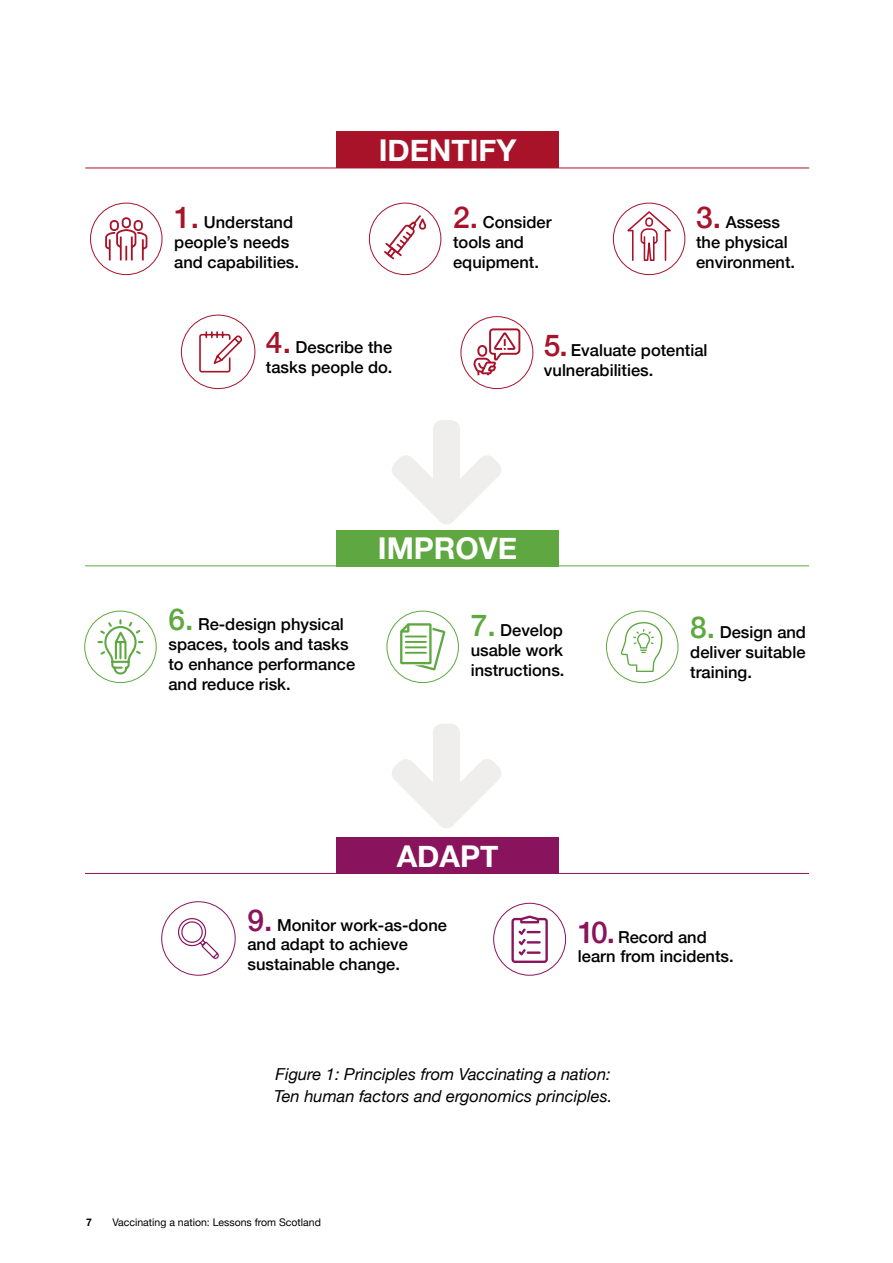
<style>
.page{position:relative;width:893px;height:1263px;background:#fff}
.page>*{position:absolute;margin:0;border:0;box-sizing:border-box;transform-origin:0 0}
.t1{font:700 30px "Helvetica Neue";color:#fff}
.t2{font:500 16.5px/19.8px "Helvetica Neue";color:#000}
.t3{font:italic 16.5px/22.5px "Helvetica Neue";color:#000}
.t4{font:10.5px "Helvetica Neue";color:#000}
.t5{font:700 10.5px "Helvetica Neue";color:#000}
.s1{font-size:30px;color:#a9132a}
.s2{font-size:30px;color:#5fa841}
.s3{font-size:30px;color:#89135c}
</style>
<div class="page">
<svg style="left:392px;top:420px;width:109px;height:104px"></svg>
<svg style="left:511px;top:915px;width:37px;height:48px"></svg>
<hr style="left:527px;top:951px;width:14px;height:3px;background:#89135c">
<div style="left:493px;top:903px;width:73px;height:73px;border:1px solid #89135c;border-radius:50%"></div>
<svg style="left:105px;top:217px;width:43px;height:44px"></svg>
<div style="left:90px;top:203px;width:72px;height:72px;border:1px solid #a9132a;border-radius:50%"></div>
<svg style="left:384px;top:215px;width:42px;height:44px"></svg>
<div style="left:369px;top:203px;width:72px;height:72px;border:1px solid #a9132a;border-radius:50%"></div>
<svg style="left:624px;top:210px;width:50px;height:51px"></svg>
<div style="left:613px;top:203px;width:72px;height:72px;border:1px solid #a9132a;border-radius:50%"></div>
<svg style="left:199px;top:331px;width:43px;height:42px"></svg>
<div style="left:181px;top:315px;width:74px;height:74px;border:1px solid #a9132a;border-radius:50%"></div>
<svg style="left:472px;top:327px;width:49px;height:49px"></svg>
<div style="left:460px;top:316px;width:73px;height:73px;border:1px solid #a9132a;border-radius:50%"></div>
<svg style="left:96px;top:618px;width:49px;height:57px"></svg>
<div style="left:84px;top:611px;width:73px;height:72px;border:1px solid #5fa841;border-radius:50%"></div>
<svg style="left:400px;top:623px;width:45px;height:48px"></svg>
<hr style="left:405px;top:652px;width:22px;height:2px;background:#5fa841">
<div style="left:386px;top:611px;width:73px;height:72px;border:1px solid #5fa841;border-radius:50%"></div>
<svg style="left:621px;top:622px;width:41px;height:50px"></svg>
<div style="left:606px;top:611px;width:72px;height:72px;border:1px solid #5fa841;border-radius:50%"></div>
<svg style="left:178px;top:918px;width:41px;height:41px"></svg>
<div style="left:161px;top:901px;width:75px;height:75px;border:1px solid #89135c;border-radius:50%"></div>
<div style="left:336px;top:132px;width:223px;height:36px;background:#a9132a"></div>
<hr style="left:85px;top:873px;width:724px;height:1px;background:#89135c">
<hr style="left:85px;top:565px;width:724px;height:1px;background:#5fa841">
<hr style="left:85px;top:168px;width:724px;height:1px;background:#a9132a">
<svg style="left:392px;top:724px;width:109px;height:104px"></svg>
<div style="left:336px;top:530px;width:223px;height:36px;background:#5fa841"></div>
<div style="left:336px;top:838px;width:223px;height:36px;background:#89135c"></div>
<h1 class="t1" style="left:379px;top:127px;width:139px">IDENTIFY</h1>
<p class="t2" style="left:174px;top:211px;width:126px"><span class="s1">1.</span> Understand people’s needs and capabilities.</p>
<p class="t2" style="left:453px;top:211px;width:100px"><span class="s1">2.</span> Consider tools and equipment.</p>
<p class="t2" style="left:696px;top:211px;width:101px"><span class="s1">3.</span> Assess the physical environment.</p>
<p class="t2" style="left:266px;top:336px;width:128px"><span class="s1">4.</span> Describe the tasks people do.</p>
<p class="t2" style="left:544px;top:339px;width:165px"><span class="s1">5.</span> Evaluate potential vulnerabilities.</p>
<h1 class="t1" style="left:378px;top:525px;width:141px">IMPROVE</h1>
<p class="t2" style="left:168px;top:613px;width:188px"><span class="s2">6.</span> Re-design physical spaces, tools and tasks to enhance performance and reduce risk.</p>
<p class="t2" style="left:471px;top:619px;width:95px;text-align:justify"><span class="s2">7.</span> Develop usable work instructions.</p>
<p class="t2" style="left:690px;top:621px;width:117px;text-align:justify"><span class="s2">8.</span> Design and deliver suitable training.</p>
<h1 class="t1" style="left:397px;top:833px;width:103px">ADAPT</h1>
<p class="t2" style="left:247px;top:913px;width:201px"><span class="s3">9.</span> Monitor work-as-done and adapt to achieve sustainable change.</p>
<p class="t2" style="left:578px;top:925px;width:157px"><span class="s3">10.</span> Record and learn from incidents.</p>
<p class="t3" style="left:274px;top:1063px;width:340px">Figure 1: Principles from Vaccinating a nation:<br>Ten human factors and ergonomics principles.</p>
<p class="t5" style="left:86px;top:1214px;width:7px">7</p>
<p class="t4" style="left:112px;top:1215px;width:210px">Vaccinating a nation: Lessons from Scotland</p>
</div>
